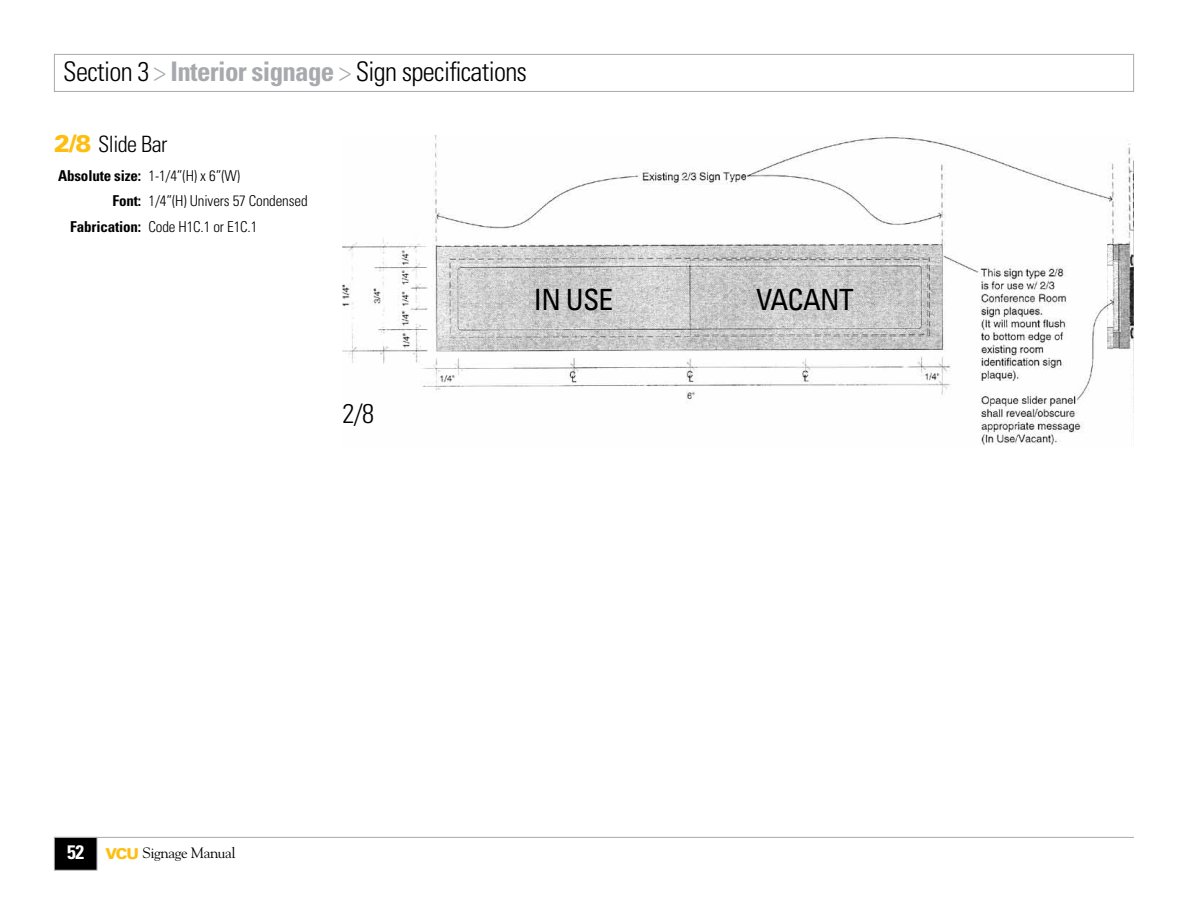
<style>
.page{position:relative;width:1188px;height:918px;background:#fff}
.page>*{position:absolute;margin:0;border:0;box-sizing:border-box;transform-origin:0 0}
.t1{font:condensed 29.25px "Univers LT Std";letter-spacing:-.025em;color:#000}
.t2{font:300 condensed 27px "Univers LT Std";letter-spacing:-.025em;color:#000}
.t3{font:300 condensed 22.5px "Univers LT Std";letter-spacing:-.025em;color:#000}
.t4{font:300 condensed 15px "Univers";letter-spacing:-.01em;color:#000}
.t5{font:15px "Goudy Std";letter-spacing:-.025em;color:#000}
.s1{color:#a7a9ac}
.s2{font-weight:700;color:#a7a9ac}
.s3{font-weight:900;font-stretch:normal;font-size:24px;color:#febe10}
.s4{font-family:"Univers LT Std";font-weight:700}
.s5{font-family:"Univers LT Std";font-weight:700;font-stretch:condensed;font-size:19.5px;color:#fff}
.s6{font-family:"Univers LT Std";font-weight:900;color:#febe10}
</style>
<div class="page">
<div style="left:54px;top:54px;width:1080px;height:38px;border:1px solid #a7a9ac"></div>
<div style="left:54px;top:837px;width:43px;height:33px;background:#000"></div>
<div style="left:54px;top:837px;width:43px;height:34px;border:1px solid #a7a9ac"></div>
<hr style="left:54px;top:837px;width:1080px;height:1px;background:#a7a9ac">
<img style="left:342px;top:135px;width:792px;height:310px">
<h2 class="t2" style="left:63px;top:55px;width:465px">Section 3 <span class="s1">&gt;</span> <span class="s2">Interior signage</span> <span class="s1">&gt;</span> Sign specifications</h2>
<h3 class="t3" style="left:54px;top:131px;width:115px"><span class="s3">2/8</span> Slide Bar</h3>
<p class="t4" style="left:58px;top:166px;width:184px"><span class="s4">Absolute size:</span> 1-1/4”(H) x 6”(W)</p>
<p class="t4" style="left:113px;top:192px;width:197px"><span class="s4">Font:</span> 1/4”(H) Univers 57 Condensed</p>
<p class="t4" style="left:70px;top:218px;width:189px"><span class="s4">Fabrication:</span> Code H1C.1 or E1C.1</p>
<h1 class="t1" style="left:534px;top:281px;width:81px">IN USE</h1>
<h1 class="t1" style="left:756px;top:281px;width:99px">VACANT</h1>
<h2 class="t2" style="left:342px;top:398px;width:33px">2/8</h2>
<p class="t5" style="left:67px;top:844px;width:170px"><span class="s5">52</span> <span class="s6">VCU</span> Signage Manual</p>
</div>
